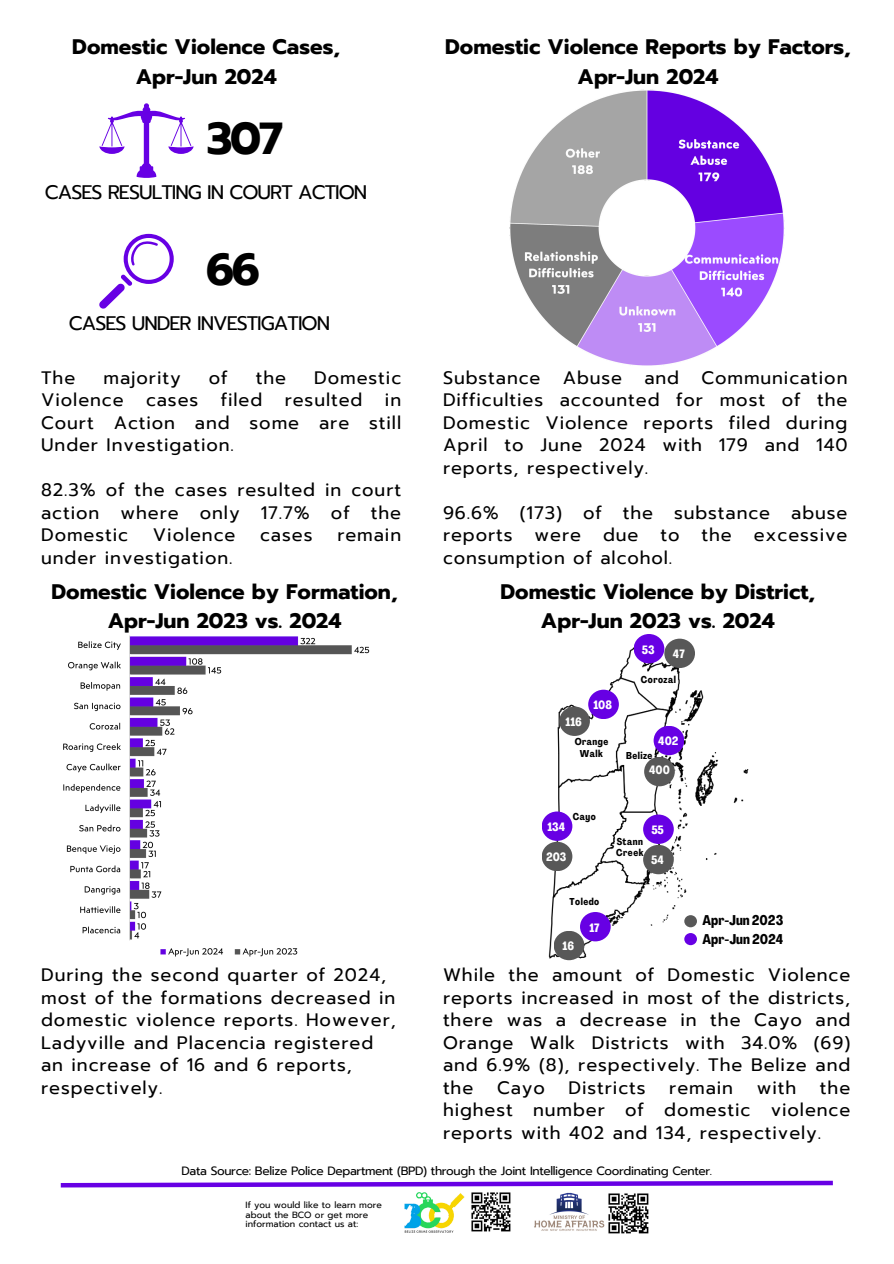
<style>
.page{position:relative;width:894px;height:1264px;background:#fff}
.page>*{position:absolute;margin:0;border:0;box-sizing:border-box;transform-origin:0 0}
.t1{font:700 44.7px "Prompt";color:#000}
.t2{font:700 21px/29.2px "Prompt";color:#000;text-align:center}
.t3{font:19.5px "Prompt";letter-spacing:-.05em;color:#000}
.t4{font:18px/22.5px "Prompt";letter-spacing:.05em;color:#000;text-align:justify}
.t5{font:700 13.95px "Agrandir Tight";color:#000}
.t6{font:12px "Prompt";letter-spacing:-.03em;color:#000}
.t7{font:700 11.85px "Agrandir Tight";color:#fff}
.t8{font:700 9.75px/11.4px "Agrandir Tight";letter-spacing:.045em;color:#000}
.t9{font:9px/9.8px "Prompt";color:#000}
</style>
<div class="page">
<img style="left:543px;top:641px;width:206px;height:320px">
<div style="left:633px;top:634px;width:31px;height:29px;background:#6700e4;border-radius:50%"></div>
<div style="left:664px;top:638px;width:30px;height:30px;background:#585858;border-radius:50%"></div>
<div style="left:643px;top:814px;width:30px;height:30px;background:#6700e4;border-radius:50%"></div>
<div style="left:643px;top:844px;width:30px;height:30px;background:#585858;border-radius:50%"></div>
<div style="left:580px;top:912px;width:30px;height:29px;background:#6700e4;border-radius:50%"></div>
<div style="left:553px;top:930px;width:31px;height:30px;background:#585858;border-radius:50%"></div>
<div style="left:588px;top:689px;width:30px;height:30px;background:#6700e4;border-radius:50%"></div>
<div style="left:559px;top:706px;width:30px;height:30px;background:#585858;border-radius:50%"></div>
<div style="left:541px;top:811px;width:31px;height:29px;background:#6700e4;border-radius:50%"></div>
<div style="left:541px;top:841px;width:31px;height:30px;background:#585858;border-radius:50%"></div>
<div style="left:684px;top:933px;width:12px;height:12px;background:#6700e4;border-radius:50%"></div>
<div style="left:684px;top:915px;width:12px;height:12px;background:#585858;border-radius:50%"></div>
<div style="left:653px;top:725px;width:31px;height:30px;background:#6700e4;border-radius:50%"></div>
<div style="left:644px;top:757px;width:30px;height:29px;background:#585858;border-radius:50%"></div>
<svg style="left:99px;top:103px;width:94px;height:75px"></svg>
<svg style="left:99px;top:234px;width:75px;height:74px"></svg>
<img style="left:404px;top:1192px;width:61px;height:40px">
<img style="left:534px;top:1192px;width:114px;height:41px">
<img style="left:471px;top:1192px;width:40px;height:40px">
<svg style="left:60px;top:1180px;width:773px;height:8px"></svg>
<img style="left:63px;top:635px;width:307px;height:322px">
<img style="left:509px;top:89px;width:276px;height:276px">
<h6 class="t2" style="left:72px;top:33px;width:269px">Domestic Violence Cases,<br>Apr-Jun 2024</h6>
<h4 class="t1" style="left:207px;top:106px;width:78px">307</h4>
<p class="t3" style="left:45px;top:178px;width:324px">CASES RESULTING IN COURT ACTION</p>
<h3 class="t1" style="left:206px;top:236px;width:55px">66</h3>
<p class="t3" style="left:69px;top:309px;width:263px">CASES UNDER INVESTIGATION</p>
<p class="t4" style="left:41px;top:366px;width:36px">The</p>
<p class="t4" style="left:103px;top:366px;width:79px">majority</p>
<p class="t4" style="left:209px;top:366px;width:20px">of</p>
<p class="t4" style="left:256px;top:366px;width:32px">the</p>
<p class="t4" style="left:41px;top:366px;width:361px;text-indent:273px">Domestic Violence cases filed resulted in Court Action and some are still Under Investigation.</p>
<p class="t4" style="left:41px;top:479px;width:361px">82.3% of the cases resulted in court action where only 17.7% of the Domestic</p>
<p class="t4" style="left:153px;top:524px;width:84px">Violence</p>
<p class="t4" style="left:260px;top:524px;width:54px">cases</p>
<p class="t4" style="left:337px;top:524px;width:65px">remain</p>
<p class="t4" style="left:41px;top:546px;width:193px">under investigation.</p>
<h5 class="t2" style="left:445px;top:33px;width:407px">Domestic Violence Reports by Factors,<br>Apr-Jun 2024</h5>
<p class="t4" style="left:443px;top:366px;width:406px">Substance Abuse and Communication Difficulties accounted for most of the Domestic Violence reports filed during April to June 2024 with 179 and 140 reports, respectively.</p>
<p class="t4" style="left:443px;top:501px;width:406px">96.6% (173) of the substance abuse reports were due to the excessive consumption of alcohol.</p>
<h5 class="t2" style="left:52px;top:577px;width:347px">Domestic Violence by Formation,<br>Apr-Jun 2023 vs. 2024</h5>
<p class="t2" style="left:500px;top:577px;width:316px">Domestic Violence by District,<br>Apr-Jun 2023 vs. 2024</p>
<h4 class="t7" style="left:641px;top:644px;width:14px">53</h4>
<h4 class="t7" style="left:672px;top:649px;width:13px">47</h4>
<h3 class="t7" style="left:565px;top:717px;width:18px">116</h3>
<h4 class="t7" style="left:593px;top:700px;width:20px">108</h4>
<p class="t8" style="left:574px;top:737px;width:35px;text-align:center">Orange<br>Walk</p>
<h2 class="t8" style="left:640px;top:675px;width:37px">Corozal</h2>
<h2 class="t7" style="left:658px;top:736px;width:22px">402</h2>
<p class="t7" style="left:649px;top:765px;width:22px">400</p>
<h3 class="t8" style="left:626px;top:751px;width:28px">Belize</h3>
<h4 class="t4" style="left:41px;top:964px;width:356px;text-align:left">During the second quarter of 2024, most of the formations decreased in domestic violence reports. However,<br>Ladyville and Placencia registered an increase of 16 and 6 reports, respectively.</h4>
<p class="t8" style="left:572px;top:811px;width:25px">Cayo</p>
<p class="t7" style="left:547px;top:822px;width:19px">134</p>
<h4 class="t7" style="left:546px;top:852px;width:22px">203</h4>
<p class="t8" style="left:569px;top:897px;width:31px">Toledo</p>
<p class="t7" style="left:562px;top:941px;width:13px">16</p>
<p class="t7" style="left:589px;top:922px;width:12px">17</p>
<h1 class="t8" style="left:616px;top:836px;width:29px">Stann<br>Creek</h1>
<h3 class="t7" style="left:651px;top:825px;width:14px">55</h3>
<p class="t7" style="left:651px;top:855px;width:14px">54</p>
<p class="t5" style="left:702px;top:914px;width:82px">Apr-Jun 2023</p>
<p class="t5" style="left:702px;top:933px;width:82px">Apr-Jun 2024</p>
<p class="t4" style="left:443px;top:964px;width:408px">While the amount of Domestic Violence reports increased in most of the districts, there was a decrease in the Cayo and Orange Walk Districts with 34.0% (69) and 6.9% (8), respectively. The Belize and the</p>
<p class="t4" style="left:443px;top:1076px;width:408px;text-indent:377px">the highest number of domestic violence reports with 402 and 134, respectively.</p>
<p class="t4" style="left:497px;top:1076px;width:49px">Cayo</p>
<p class="t4" style="left:568px;top:1076px;width:78px">Districts</p>
<p class="t4" style="left:669px;top:1076px;width:65px">remain</p>
<p class="t4" style="left:756px;top:1076px;width:41px">with</p>
<h5 class="t6" style="left:181px;top:1161px;width:532px">Data Source: Belize Police Department (BPD) through the Joint Intelligence Coordinating Center.</h5>
<h5 class="t9" style="left:245px;top:1199px;width:138px">If you would like to learn more about the BCO or get more information contact us at:</h5>
</div>
